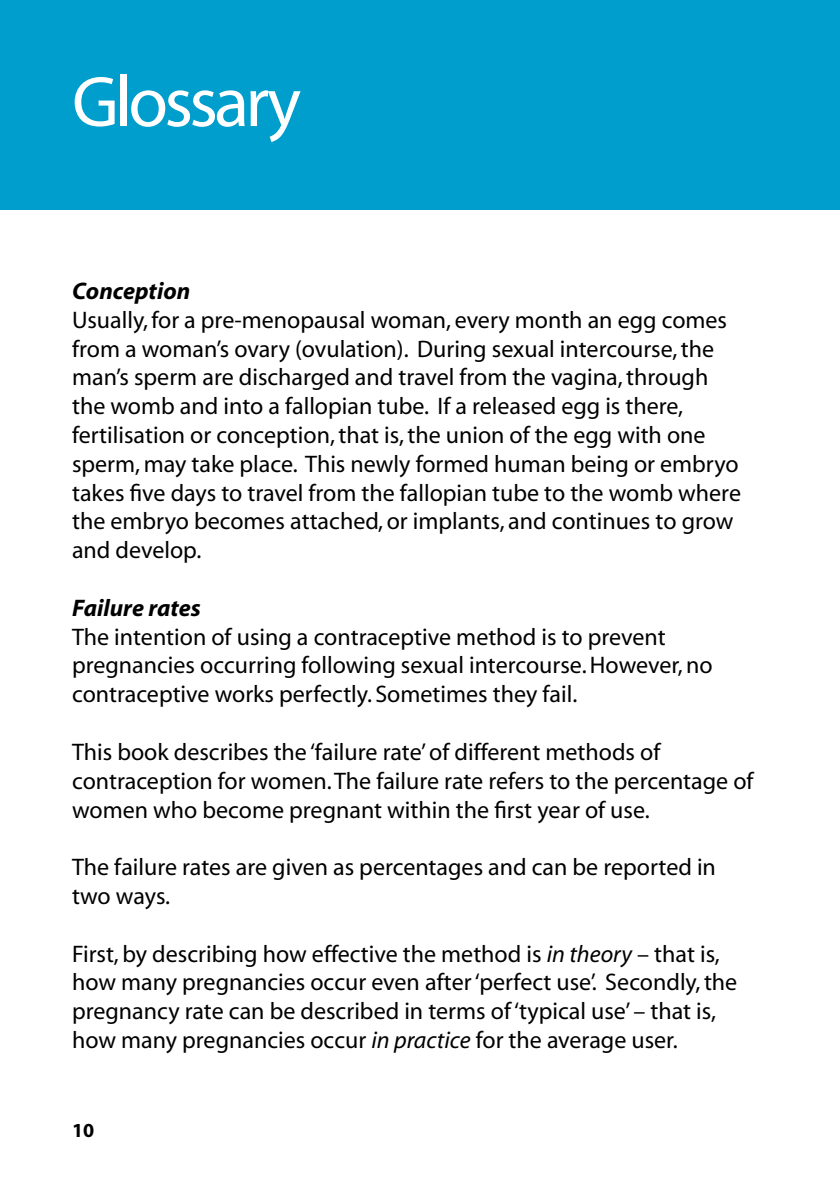
<style>
.page{position:relative;width:840px;height:1191px;background:#fff}
.page>*{position:absolute;margin:0;border:0;box-sizing:border-box;transform-origin:0 0}
.t1{font:72px "Myriad";letter-spacing:-.05em;color:#fff}
.t2{font:24px/28.8px "Myriad";color:#000}
.t3{font:italic 700 24px "Myriad";color:#000}
.t4{font:700 20px "Myriad";color:#000}
.s1{font-style:italic}
</style>
<div class="page">
<div style="left:0;top:0;width:839px;height:210px;background:#009ecc"></div>
<h1 class="t1" style="left:72px;top:66px;width:230px">Glossary</h1>
<p class="t3" style="left:72px;top:278px;width:120px">Conception</p>
<p class="t2" style="left:72px;top:306px;width:670px">Usually, for a pre-menopausal woman, every month an egg comes from a woman’s ovary (ovulation). During sexual intercourse, the man’s sperm are discharged and travel from the vagina, through the womb and into a fallopian tube. If a released egg is there, fertilisation or conception, that is, the union of the egg with one sperm, may take place. This newly formed human being or embryo takes five days to travel from the fallopian tube to the womb where the embryo becomes attached, or implants, and continues to grow and develop.</p>
<p class="t3" style="left:72px;top:595px;width:130px">Failure rates</p>
<p class="t2" style="left:72px;top:623px;width:642px">The intention of using a contraceptive method is to prevent pregnancies occurring following sexual intercourse. However, no contraceptive works perfectly. Sometimes they fail.</p>
<p class="t2" style="left:72px;top:738px;width:682px">This book describes the ‘failure rate’ of different methods of contraception for women. The failure rate refers to the percentage of women who become pregnant within the first year of use.</p>
<p class="t2" style="left:72px;top:853px;width:645px">The failure rates are given as percentages and can be reported in two ways.</p>
<p class="t2" style="left:72px;top:940px;width:666px">First, by describing how effective the method is <span class="s1">in theory</span> – that is, how many pregnancies occur even after ‘perfect use’. Secondly, the pregnancy rate can be described in terms of ‘typical use’ – that is, how many pregnancies occur <span class="s1">in practice</span> for the average user.</p>
<p class="t4" style="left:72px;top:1119px;width:24px">10</p>
</div>
